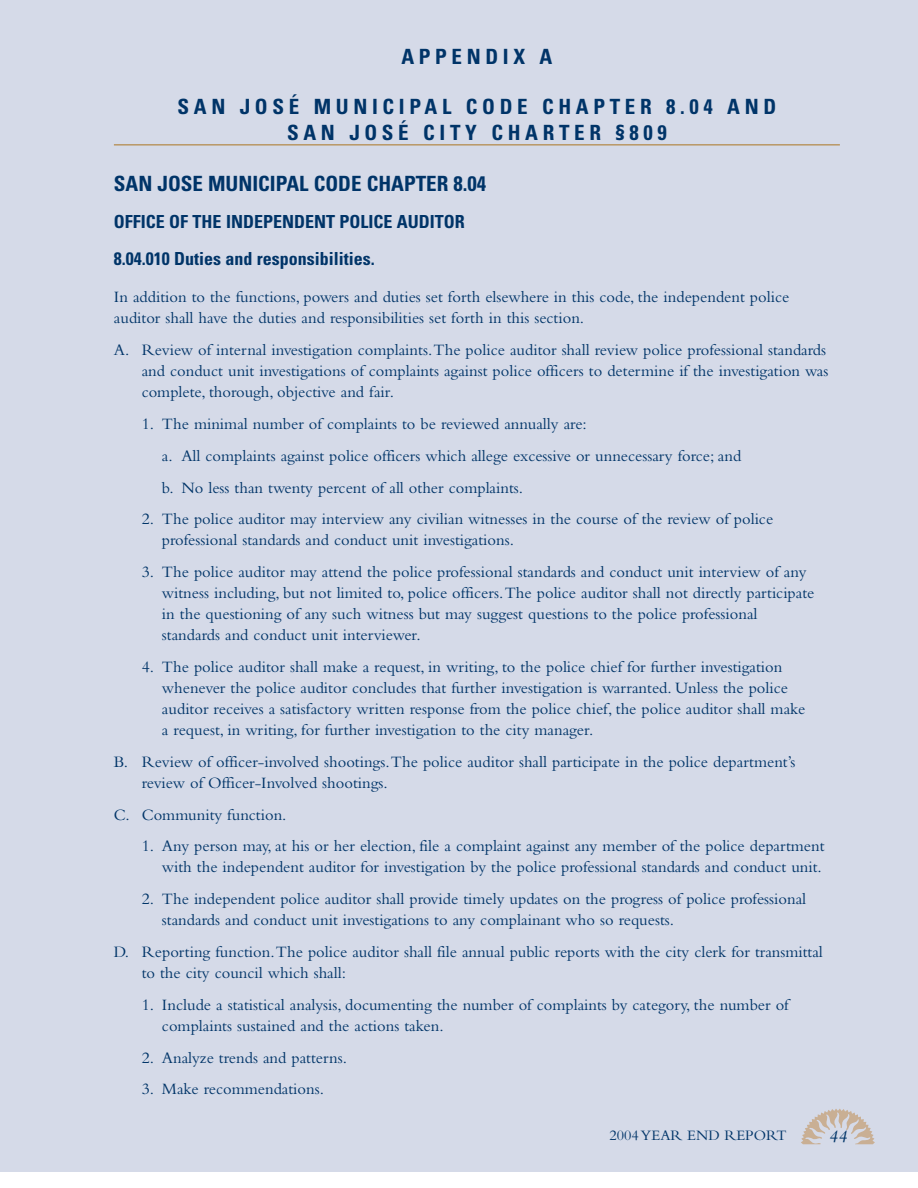
<style>
.page{position:relative;width:918px;height:1188px;background:#fff}
.page>*{position:absolute;margin:0;border:0;box-sizing:border-box;transform-origin:0 0}
.t1{font:700 condensed 21px/25.2px "Univers";letter-spacing:.22em;color:#003468;text-align:center}
.t2{font:700 condensed 21px "Univers";color:#003468}
.t3{font:700 condensed 18px/37.2px "Univers";color:#003468}
.t4{font:italic 18px "Bembo";color:#003468}
.t5{font:16.5px/21px "Bembo";color:#003468}
.t6{font:15px "Bembo";color:#003468}
</style>
<div class="page">
<div style="left:0;top:0;width:918px;height:1172px;background:#d5dae8"></div>
<svg style="left:801px;top:1109px;width:74px;height:35px"></svg>
<hr style="left:114px;top:144px;width:726px;height:2px;background:#b99764">
<p class="t1" style="left:401px;top:46px;width:152px">APPENDIX A</p>
<p class="t1" style="left:178px;top:96px;width:600px">SAN JOSÉ MUNICIPAL CODE CHAPTER 8.04 AND<br>SAN JOSÉ CITY CHARTER §809</p>
<p class="t2" style="left:114px;top:176px;width:374px">SAN JOSE MUNICIPAL CODE CHAPTER 8.04</p>
<p class="t3" style="left:114px;top:205px;width:352px">OFFICE OF THE INDEPENDENT POLICE AUDITOR<br>8.04.010 Duties and responsibilities.</p>
<p class="t5" style="left:114px;top:288px;width:677px">In addition to the functions, powers and duties set forth elsewhere in this code, the independent police auditor shall have the duties and responsibilities set forth in this section.</p>
<p class="t5" style="left:142px;top:341px;width:688px;text-indent:-28px">A. Review of internal investigation complaints.The police auditor shall review police professional standards and conduct unit investigations of complaints against police officers to determine if the investigation was complete, thorough, objective and fair.</p>
<p class="t5" style="left:162px;top:409px;width:581px;line-height:31.8px;text-indent:-20px">1. The minimal number of complaints to be reviewed annually are:<br>a. All complaints against police officers which allege excessive or unnecessary force; and b. No less than twenty percent of all other complaints.</p>
<p class="t5" style="left:162px;top:510px;width:613px;text-indent:-20px">2. The police auditor may interview any civilian witnesses in the course of the review of police professional standards and conduct unit investigations.</p>
<p class="t5" style="left:162px;top:563px;width:654px;text-indent:-20px">3. The police auditor may attend the police professional standards and conduct unit interview of any witness including, but not limited to, police officers.The police auditor shall not directly participate in the questioning of any such witness but may suggest questions to the police professional standards and conduct unit interviewer.</p>
<p class="t5" style="left:162px;top:658px;width:645px;text-indent:-20px">4. The police auditor shall make a request, in writing, to the police chief for further investigation whenever the police auditor concludes that further investigation is warranted. Unless the police auditor receives a satisfactory written response from the police chief, the police auditor shall make a request, in writing, for further investigation to the city manager.</p>
<p class="t5" style="left:142px;top:753px;width:655px;text-indent:-28px">B. Review of officer-involved shootings.The police auditor shall participate in the police department’s review of Officer-Involved shootings.</p>
<p class="t5" style="left:114px;top:805px;width:174px">C. Community function.</p>
<p class="t5" style="left:142px;top:837px;width:684px;text-align:right">1. Any person may, at his or her election, file a complaint against any member of the police department with the independent auditor for investigation by the police professional standards and conduct unit.</p>
<p class="t5" style="left:162px;top:890px;width:646px;text-indent:-20px">2. The independent police auditor shall provide timely updates on the progress of police professional standards and conduct unit investigations to any complainant who so requests.</p>
<p class="t5" style="left:142px;top:943px;width:683px;text-indent:-28px">D. Reporting function.The police auditor shall file annual public reports with the city clerk for transmittal to the city council which shall:</p>
<p class="t5" style="left:162px;top:996px;width:628px;text-indent:-20px">1. Include a statistical analysis, documenting the number of complaints by category, the number of complaints sustained and the actions taken.</p>
<p class="t5" style="left:142px;top:1048px;width:207px">2. Analyze trends and patterns.</p>
<p class="t5" style="left:142px;top:1080px;width:184px">3. Make recommendations.</p>
<p class="t6" style="left:610px;top:1130px;width:179px">2004 YEAR END REPORT</p>
<p class="t4" style="left:829px;top:1130px;width:20px">44</p>
</div>
